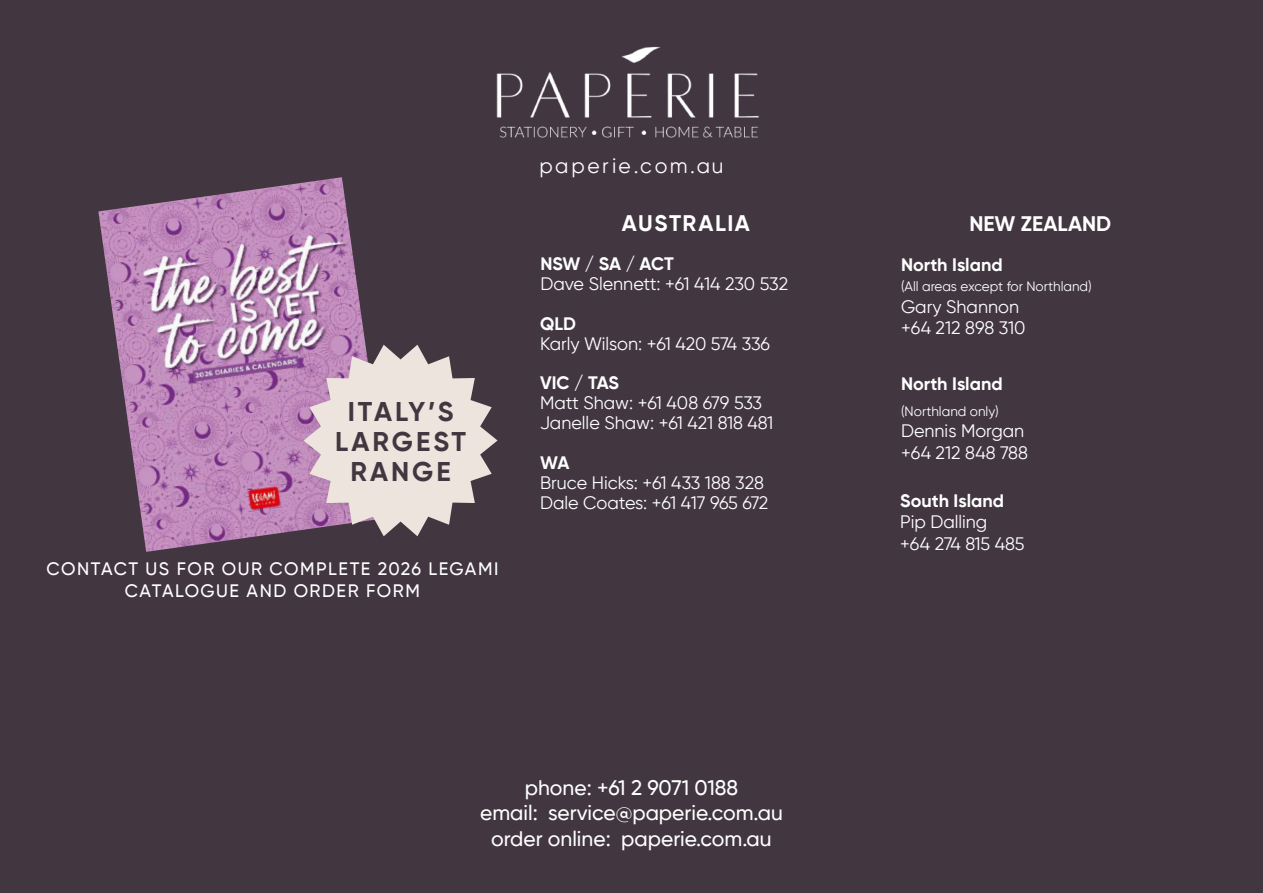
<style>
.page{position:relative;width:1263px;height:893px;background:#423641}
.page>*{position:absolute;margin:0;border:0;box-sizing:border-box;transform-origin:0 0}
.t1{font:700 27px/30px "Gilroy";letter-spacing:.11em;color:#423641;text-align:center}
.t2{font:700 22.5px "Gilroy";letter-spacing:.065em;color:#fff}
.t3{font:500 21px/25.5px "Gilroy";color:#fff;text-align:center}
.t4{font:21px "Gilroy";letter-spacing:.12em;color:#fff}
.t5{font:700 21px "Gilroy";color:#fff}
.t6{font:18px/21.6px "Gilroy";color:#fff}
.t7{font:700 18px "Gilroy";color:#fff}
.t8{font:500 18px/21.6px "Gilroy";letter-spacing:.085em;color:#fff;text-align:center}
.t9{font:13.5px "Gilroy";color:#fff}
</style>
<div class="page">
<img style="left:98px;top:177px;width:267px;height:375px">
<div style="left:299px;top:340px;width:209px;height:207px;background:#423641;opacity:.15"></div>
<svg style="left:304px;top:345px;width:193px;height:191px"></svg>
<img style="left:496px;top:46px;width:263px;height:92px">
<h1 class="t1" style="left:335px;top:396px;width:132px">ITALY’S<br>LARGEST<br>RANGE</h1>
<p class="t8" style="left:46px;top:558px;width:453px">CONTACT US FOR OUR COMPLETE 2026 LEGAMI<br>CATALOGUE AND ORDER FORM</p>
<p class="t4" style="left:539px;top:153px;width:186px">paperie.com.au</p>
<p class="t2" style="left:622px;top:209px;width:130px">AUSTRALIA</p>
<p class="t5" style="left:969px;top:210px;width:143px">NEW ZEALAND</p>
<p class="t7" style="left:901px;top:254px;width:103px">North Island</p>
<p class="t9" style="left:901px;top:278px;width:192px">(All areas except for Northland)</p>
<p class="t6" style="left:901px;top:296px;width:126px">Gary Shannon +64 212 898 310</p>
<p class="t7" style="left:540px;top:253px;width:135px">NSW / SA / ACT</p>
<p class="t6" style="left:540px;top:273px;width:249px">Dave Slennett: +61 414 230 532</p>
<p class="t7" style="left:540px;top:312px;width:37px">QLD</p>
<p class="t6" style="left:540px;top:333px;width:232px">Karly Wilson: +61 420 574 336</p>
<p class="t7" style="left:540px;top:372px;width:80px">VIC / TAS</p>
<p class="t6" style="left:540px;top:393px;width:235px;line-height:20.1px">Matt Shaw: +61 408 679 533<br>Janelle Shaw: +61 421 818 481</p>
<p class="t7" style="left:901px;top:373px;width:103px">North Island</p>
<p class="t9" style="left:901px;top:403px;width:99px">(Northland only)</p>
<p class="t6" style="left:901px;top:420px;width:128px">Dennis Morgan +64 212 848 788</p>
<p class="t7" style="left:900px;top:489px;width:105px">South Island</p>
<p class="t6" style="left:900px;top:511px;width:126px">Pip Dalling<br>+64 274 815 485</p>
<p class="t7" style="left:540px;top:451px;width:31px">WA</p>
<p class="t6" style="left:540px;top:472px;width:230px;line-height:20.1px">Bruce Hicks: +61 433 188 328<br>Dale Coates: +61 417 965 672</p>
<p class="t3" style="left:480px;top:774px;width:304px">phone: +61 2 9071 0188<br>email: service@paperie.com.au order online: paperie.com.au</p>
</div>
